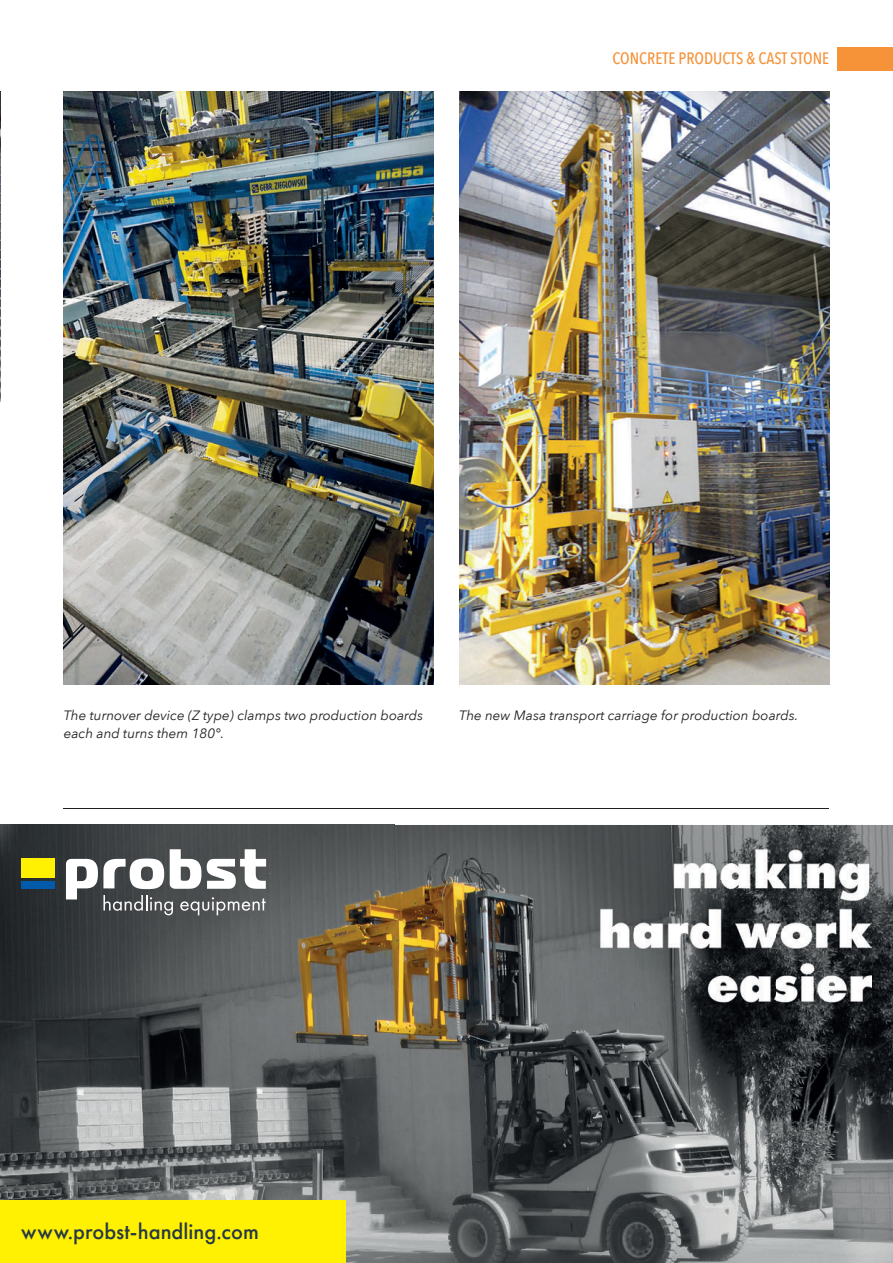
<style>
.page{position:relative;width:893px;height:1263px;background:#fff}
.page>*{position:absolute;margin:0;border:0;box-sizing:border-box;transform-origin:0 0}
.t1{font:500 22.5px "Futura PT";color:#263944}
.t2{font:500 16.5px "Avenir Next Condensed";color:#f69238}
.t3{font:italic 13.5px/18px "Avenir Next";color:#231f20}
</style>
<div class="page">
<div style="left:838px;top:47px;width:55px;height:23px;background:#f69238"></div>
<img style="left:0;top:825px;width:602px;height:438px">
<img style="left:602px;top:825px;width:291px;height:32px">
<img style="left:863px;top:857px;width:30px;height:406px">
<img style="left:602px;top:1017px;width:261px;height:246px">
<img style="left:587px;top:836px;width:285px;height:181px">
<div style="left:21px;top:859px;width:34px;height:19px;background:#fff101"></div>
<div style="left:21px;top:881px;width:34px;height:8px;background:#015aaa"></div>
<svg style="left:66px;top:849px;width:200px;height:66px"></svg>
<div style="left:0;top:1200px;width:346px;height:63px;background:#fff101"></div>
<img style="left:0;top:91px;width:1px;height:311px">
<img style="left:64px;top:91px;width:370px;height:594px">
<img style="left:459px;top:91px;width:370px;height:594px">
<hr style="left:64px;top:808px;width:765px;height:1px;background:#231f20">
<p class="t2" style="left:612px;top:49px;width:218px">CONCRETE PRODUCTS &amp; CAST STONE</p>
<p class="t3" style="left:64px;top:706px;width:361px">The turnover device (Z type) clamps two production boards each and turns them 180°.</p>
<p class="t3" style="left:459px;top:706px;width:341px">The new Masa transport carriage for production boards.</p>
<h1 class="t1" style="left:21px;top:1218px;width:239px">www.probst-handling.com</h1>
</div>
